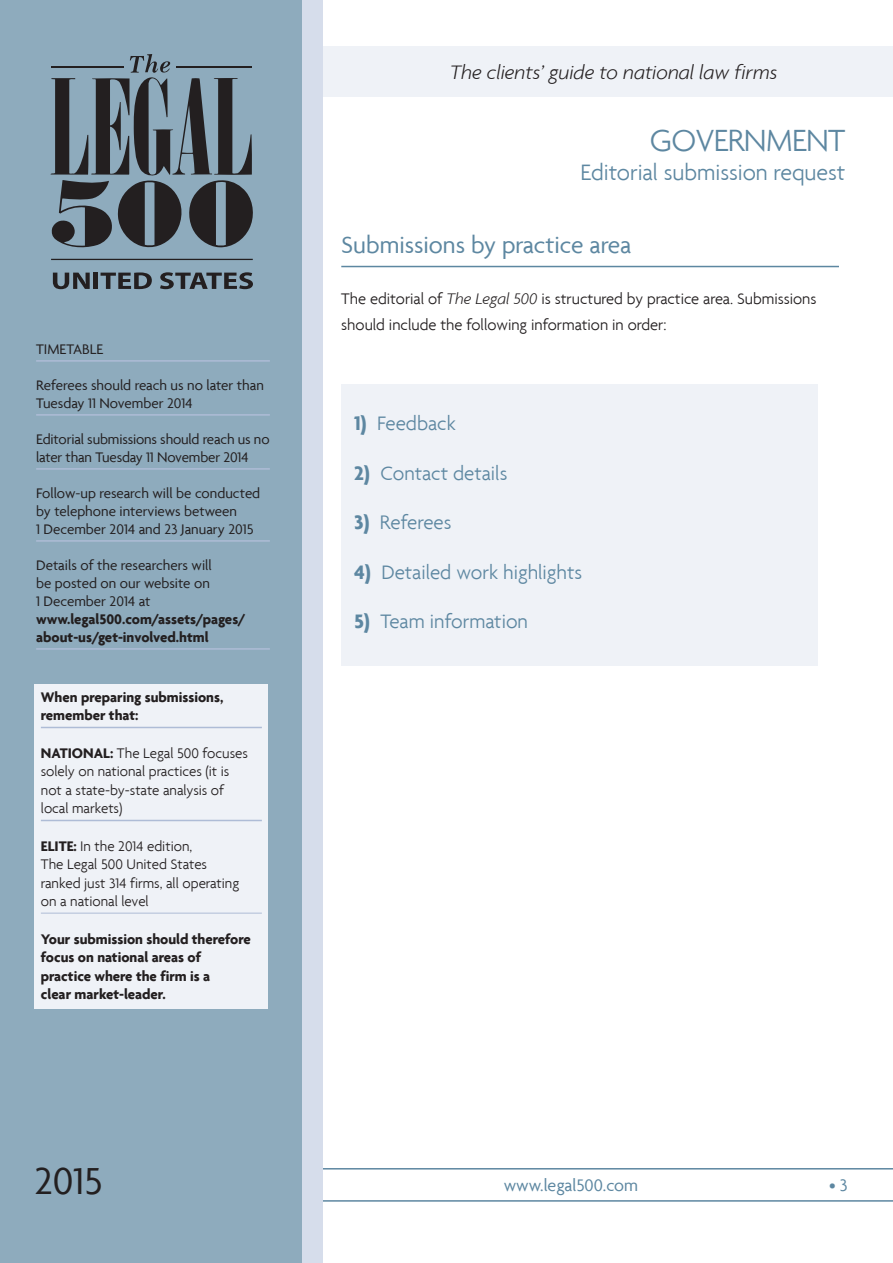
<style>
.page{position:relative;width:893px;height:1263px;background:#fff}
.page>*{position:absolute;margin:0;border:0;box-sizing:border-box;transform-origin:0 0}
.t1{font:40.5px "Agenda";color:#231f20}
.t2{font:300 33px "Agenda";letter-spacing:-.02em;color:#5d87a1}
.t3{font:25.5px "Agenda";color:#5d87a1}
.t4{font:300 24px "Agenda";color:#5d87a1}
.t5{font:300 21px "Agenda";color:#5d87a1}
.t6{font:italic 300 21px "Agenda";color:#231f20}
.t7{font:18px "Agenda";color:#5d87a1}
.t8{font:300 16.5px/25.5px "Agenda";color:#231f20}
.t9{font:15px/18px "Agenda";color:#231f20}
.t10{font:300 15px/18.6px "Agenda";color:#231f20}
.t11{font:700 15px/18.6px "Agenda";color:#231f20}
.s1{font-weight:700}
.s2{font-style:italic}
</style>
<div class="page">
<svg style="left:323px;top:1168px;width:570px;height:34px"></svg>
<div style="left:303px;top:46px;width:590px;height:50px;background:#eff2f7"></div>
<div style="left:13px;top:0;width:310px;height:1263px;background:#d6ddeb"></div>
<div style="left:0;top:0;width:302px;height:1263px;background:#8eabbd"></div>
<svg style="left:51px;top:54px;width:202px;height:194px"></svg>
<hr style="left:51px;top:66px;width:72px;height:1px;background:#231f20">
<hr style="left:176px;top:66px;width:76px;height:1px;background:#231f20">
<hr style="left:51px;top:259px;width:202px;height:1px;background:#231f20">
<svg style="left:53px;top:273px;width:37px;height:16px"></svg>
<hr style="left:94px;top:273px;width:4px;height:16px;background:#231f20">
<svg style="left:101px;top:272px;width:51px;height:17px"></svg>
<svg style="left:160px;top:272px;width:93px;height:17px"></svg>
<div style="left:35px;top:685px;width:233px;height:324px;background:#eff2f7"></div>
<hr style="left:41px;top:727px;width:221px;height:1px;background:#aebcd6">
<hr style="left:41px;top:820px;width:221px;height:1px;background:#aebcd6">
<hr style="left:41px;top:913px;width:221px;height:1px;background:#aebcd6">
<hr style="left:36px;top:360px;width:234px;height:2px;background:#aebcd6">
<hr style="left:36px;top:414px;width:234px;height:2px;background:#aebcd6">
<hr style="left:36px;top:468px;width:234px;height:2px;background:#aebcd6">
<hr style="left:36px;top:540px;width:234px;height:2px;background:#aebcd6">
<hr style="left:36px;top:648px;width:234px;height:2px;background:#aebcd6">
<div style="left:341px;top:384px;width:477px;height:281px;background:#eff2f7"></div>
<hr style="left:341px;top:266px;width:498px;height:1px;background:#5d87a1">
<p class="t9" style="left:36px;top:340px;width:69px">Timetable</p>
<p class="t9" style="left:36px;top:376px;width:229px">Referees should reach us no later than<br>Tuesday 11 November 2014</p>
<p class="t9" style="left:36px;top:430px;width:235px">Editorial submissions should reach us no later than Tuesday 11 November 2014</p>
<p class="t9" style="left:36px;top:484px;width:226px">Follow-up research will be conducted by telephone interviews between<br>1 December 2014 and 23 January 2015</p>
<p class="t9" style="left:36px;top:556px;width:177px">Details of the researchers will be posted on our website on<br>1 December 2014 at</p>
<p class="t11" style="left:36px;top:610px;width:211px;line-height:18px">www.legal500.com/assets/pages/ about-us/get-involved.html</p>
<p class="t11" style="left:41px;top:687px;width:184px">When preparing submissions, remember that:</p>
<p class="t10" style="left:41px;top:743px;width:209px"><span class="s1">NATIONAL:</span> The Legal 500 focuses solely on national practices (it is not a state-by-state analysis of local markets)</p>
<p class="t10" style="left:41px;top:836px;width:200px"><span class="s1">ELITE:</span> In the 2014 edition,<br>The Legal 500 United States ranked just 314 firms, all operating on a national level</p>
<p class="t11" style="left:41px;top:929px;width:211px">Your submission should therefore focus on national areas of practice where the firm is a<br>clear market-leader.</p>
<h1 class="t1" style="left:35px;top:1157px;width:70px">2015</h1>
<h3 class="t6" style="left:450px;top:60px;width:329px">The clients’ guide to national law firms</h3>
<h2 class="t2" style="left:650px;top:121px;width:197px">GOVERNMENT</h2>
<h3 class="t4" style="left:580px;top:158px;width:266px">Editorial submission request</h3>
<h3 class="t3" style="left:341px;top:230px;width:292px">Submissions by practice area</h3>
<p class="t8" style="left:341px;top:286px;width:477px">The editorial of <span class="s2">The Legal 500</span> is structured by practice area. Submissions should include the following information in order:</p>
<h3 class="t5" style="left:354px;top:411px;width:103px"><span class="s1">1)</span> Feedback</h3>
<h3 class="t5" style="left:354px;top:460px;width:155px"><span class="s1">2)</span> Contact details</h3>
<h3 class="t5" style="left:354px;top:510px;width:99px"><span class="s1">3)</span> Referees</h3>
<h3 class="t5" style="left:354px;top:559px;width:230px"><span class="s1">4)</span> Detailed work highlights</h3>
<h3 class="t5" style="left:354px;top:609px;width:175px"><span class="s1">5)</span> Team information</h3>
<p class="t7" style="left:504px;top:1175px;width:136px">www.legal500.com</p>
<p class="t7" style="left:829px;top:1175px;width:20px">•3</p>
</div>
